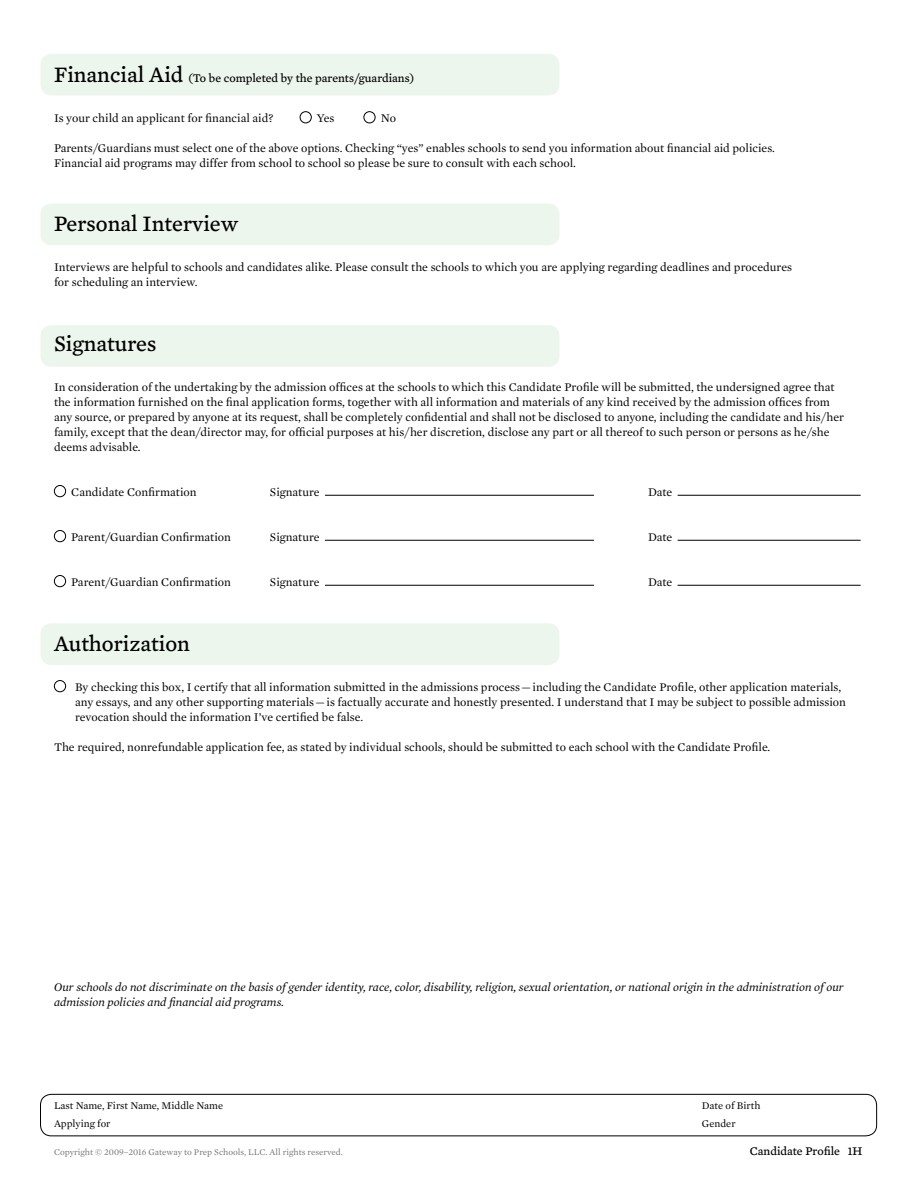
<style>
.page{position:relative;width:918px;height:1188px;background:#fff}
.page>*{position:absolute;margin:0;border:0;box-sizing:border-box;transform-origin:0 0}
.t1{font:22.5px "Mercury Text G4";color:#000}
.t2{font:12px/15px "Mercury Text G1";color:#000}
.t3{font:italic 12px/15px "Mercury Text G1";color:#000}
.t4{font:12px "Mercury Text G4";color:#000}
.t5{font:10.5px "Mercury Text G1";color:#000}
.t6{font:9px "Mercury Text G1";color:#77787b}
.s1{font-size:22.5px}
</style>
<div class="page">
<div style="left:41px;top:54px;width:518px;height:42px;background:#ecf6ec;border-radius:11px"></div>
<div style="left:41px;top:204px;width:518px;height:41px;background:#ecf6ec;border-radius:11px"></div>
<div style="left:41px;top:325px;width:518px;height:42px;background:#ecf6ec;border-radius:11px"></div>
<div style="left:41px;top:623px;width:518px;height:42px;background:#ecf6ec;border-radius:11px"></div>
<div style="left:300px;top:111px;width:12px;height:12px;border:1px solid #000;border-radius:50%"></div>
<div style="left:364px;top:111px;width:12px;height:12px;border:1px solid #000;border-radius:50%"></div>
<div style="left:54px;top:485px;width:12px;height:12px;border:1px solid #000;border-radius:50%"></div>
<hr style="left:325px;top:495px;width:269px;height:1px;background:#000">
<hr style="left:678px;top:495px;width:183px;height:1px;background:#000">
<div style="left:54px;top:530px;width:12px;height:12px;border:1px solid #000;border-radius:50%"></div>
<hr style="left:325px;top:540px;width:269px;height:1px;background:#000">
<hr style="left:678px;top:540px;width:183px;height:1px;background:#000">
<div style="left:54px;top:575px;width:12px;height:12px;border:1px solid #000;border-radius:50%"></div>
<hr style="left:325px;top:585px;width:269px;height:1px;background:#000">
<hr style="left:678px;top:585px;width:183px;height:1px;background:#000">
<div style="left:54px;top:680px;width:12px;height:12px;border:1px solid #000;border-radius:50%"></div>
<div style="left:40px;top:1094px;width:837px;height:42px;border:1px solid #000;border-radius:11px"></div>
<p class="t4" style="left:54px;top:71px;width:362px"><span class="s1">Financial Aid</span> (To be completed by the parents/guardians)</p>
<p class="t2" style="left:54px;top:110px;width:221px">Is your child an applicant for financial aid?</p>
<p class="t2" style="left:317px;top:110px;width:19px">Yes</p>
<p class="t2" style="left:381px;top:110px;width:17px">No</p>
<p class="t2" style="left:54px;top:140px;width:722px">Parents/Guardians must select one of the above options. Checking “yes” enables schools to send you information about financial aid policies.<br>Financial aid programs may differ from school to school so please be sure to consult with each school.</p>
<p class="t1" style="left:54px;top:210px;width:186px">Personal Interview</p>
<p class="t2" style="left:54px;top:260px;width:740px">Interviews are helpful to schools and candidates alike. Please consult the schools to which you are applying regarding deadlines and procedures for scheduling an interview.</p>
<p class="t1" style="left:54px;top:330px;width:104px">Signatures</p>
<p class="t2" style="left:54px;top:379px;width:792px">In consideration of the undertaking by the admission offices at the schools to which this Candidate Profile will be submitted, the undersigned agree that the information furnished on the final application forms, together with all information and materials of any kind received by the admission offices from any source, or prepared by anyone at its request, shall be completely confidential and shall not be disclosed to anyone, including the candidate and his/her family, except that the dean/director may, for official purposes at his/her discretion, disclose any part or all thereof to such person or persons as he/she deems advisable.</p>
<p class="t2" style="left:71px;top:484px;width:127px">Candidate Confirmation</p>
<p class="t2" style="left:270px;top:484px;width:51px">Signature</p>
<p class="t2" style="left:648px;top:484px;width:26px">Date</p>
<p class="t2" style="left:71px;top:529px;width:161px">Parent/Guardian Confirmation</p>
<p class="t2" style="left:270px;top:529px;width:51px">Signature</p>
<p class="t2" style="left:648px;top:529px;width:26px">Date</p>
<p class="t2" style="left:71px;top:574px;width:161px">Parent/Guardian Confirmation</p>
<p class="t2" style="left:270px;top:574px;width:51px">Signature</p>
<p class="t2" style="left:648px;top:574px;width:26px">Date</p>
<p class="t1" style="left:54px;top:630px;width:137px">Authorization</p>
<p class="t2" style="left:75px;top:679px;width:773px">By checking this box, I certify that all information submitted in the admissions process—including the Candidate Profile, other application materials, any essays, and any other supporting materials—is factually accurate and honestly presented. I understand that I may be subject to possible admission revocation should the information I’ve certified be false.</p>
<p class="t2" style="left:54px;top:739px;width:718px">The required, nonrefundable application fee, as stated by individual schools, should be submitted to each school with the Candidate Profile.</p>
<p class="t3" style="left:54px;top:979px;width:791px">Our schools do not discriminate on the basis of gender identity, race, color, disability, religion, sexual orientation, or national origin in the administration of our admission policies and financial aid programs.</p>
<p class="t5" style="left:54px;top:1100px;width:171px">Last Name, First Name, Middle Name</p>
<p class="t5" style="left:702px;top:1100px;width:60px">Date of Birth</p>
<p class="t5" style="left:54px;top:1118px;width:58px">Applying for</p>
<p class="t5" style="left:702px;top:1118px;width:35px">Gender</p>
<p class="t6" style="left:54px;top:1147px;width:290px">Copyright © 2009–2016 Gateway to Prep Schools, LLC. All rights reserved.</p>
<p class="t4" style="left:750px;top:1144px;width:114px">Candidate Profile 1H</p>
</div>
